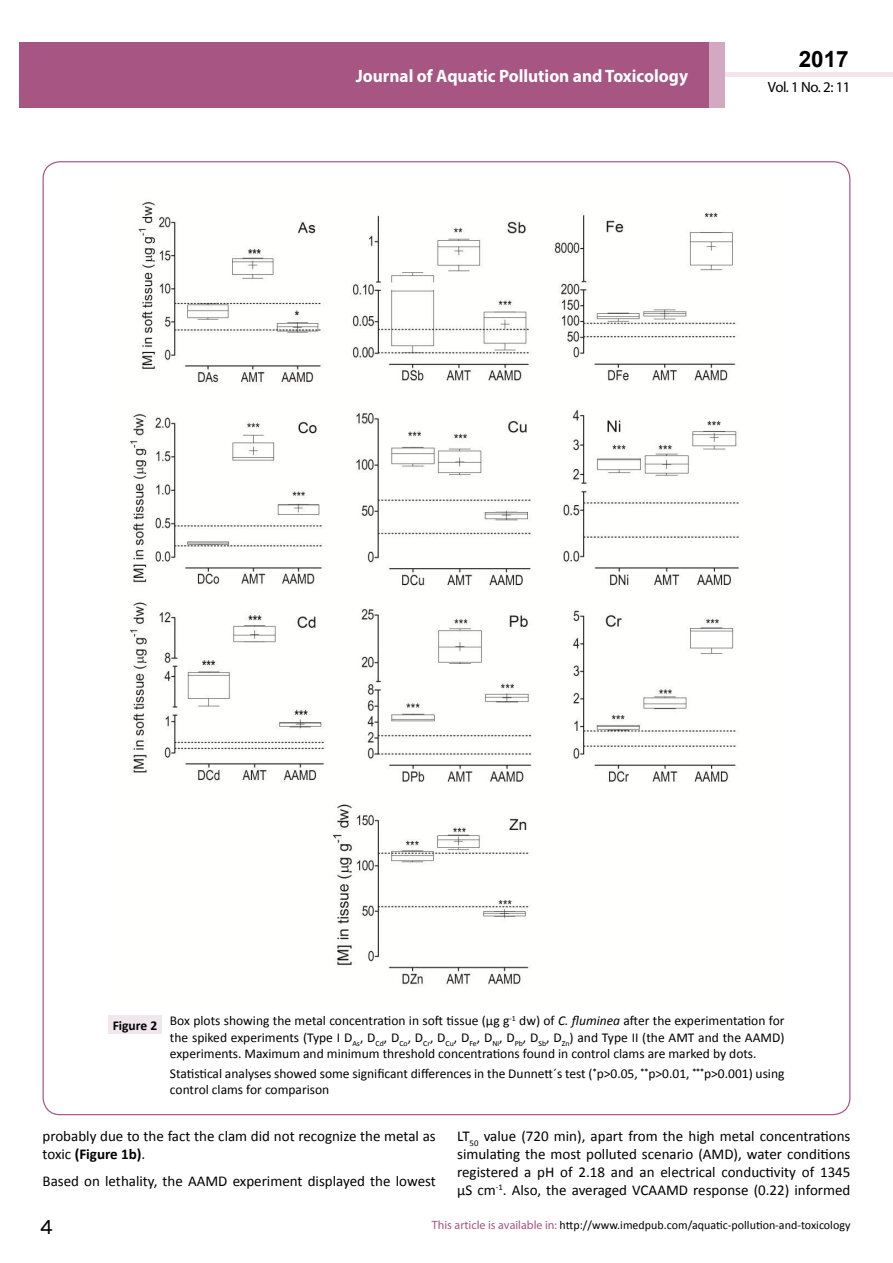
<style>
.page{position:relative;width:893px;height:1263px;background:#fff}
.page>*{position:absolute;margin:0;border:0;box-sizing:border-box;transform-origin:0 0}
.t1{font:25.5px "Tunga";color:#000}
.t2{font:700 22.5px "Arial";color:#000}
.t3{font:700 18px "Myriad Pro";color:#fff;scale:.96 1}
.t4{font:15px/18px "Calibri";color:#000}
.t5{font:14.85px "Myriad Pro";letter-spacing:-.03em;color:#000}
.t6{font:13.5px/16.2px "Calibri";color:#000;text-align:justify}
.t7{font:12px "Calibri";color:#000}
.s1{font-weight:700}
.s2{font-style:italic}
.s3{font-family:"Myriad Pro";color:#a75583}
</style>
<div class="page">
<hr style="left:725px;top:72px;width:168px;height:4px;background:#f0e6eb">
<div style="left:19px;top:42px;width:690px;height:66px;background:#a75583"></div>
<div style="left:709px;top:42px;width:16px;height:66px;background:#d2a9c0"></div>
<img style="left:130px;top:202px;width:609px;height:785px">
<div style="left:108px;top:1015px;width:53px;height:19px;background:#f0e6eb"></div>
<h3 class="t3" style="left:356px;top:64px;width:348px">Journal of Aquatic Pollution and Toxicology</h3>
<h3 class="t3" style="left:585px;top:75px;width:128px">ISSN 1698-9465</h3>
<h2 class="t2" style="left:799px;top:44px;width:52px">2017</h2>
<p class="t5" style="left:768px;top:78px;width:84px">Vol. 1 No. 2: 11</p>
<p class="t6" style="left:170px;top:1013px;width:616px;text-indent:-57px"><span class="s1">Figure 2</span> Box plots showing the metal concentration in soft tissue (µg g<sup>-1</sup> dw) of <span class="s2">C. fluminea</span> after the experimentation for the spiked experiments (Type I D<sub>As</sub>, D<sub>Cd</sub>, D<sub>Co</sub>, D<sub>Cr</sub>, D<sub>Cu</sub>, D<sub>Fe</sub>, D<sub>Ni</sub>, D<sub>Pb</sub>, D<sub>Sb</sub>, D<sub>Zn</sub>) and Type II (the AMT and the AAMD) experiments. Maximum and minimum threshold concentrations found in control clams are marked by dots.</p>
<p class="t6" style="left:170px;top:1066px;width:616px">Statistical analyses showed some significant differences in the Dunnett´s test (<sup>*</sup>p&gt;0.05, <sup>**</sup>p&gt;0.01, <sup>***</sup>p&gt;0.001) using control clams for comparison</p>
<p class="t4" style="left:43px;top:1127px;width:395px">probably due to the fact the clam did not recognize the metal as toxic <span class="s1">(Figure 1b)</span>.</p>
<p class="t4" style="left:43px;top:1172px;width:395px">Based on lethality, the AAMD experiment displayed the lowest</p>
<p class="t4" style="left:457px;top:1127px;width:395px;text-align:justify">LT<sub>50</sub> value (720 min), apart from the high metal concentrations simulating the most polluted scenario (AMD), water conditions registered a pH of 2.18 and an electrical conductivity of 1345 µS cm<sup>-1</sup>. Also, the averaged VCAAMD response (0.22) informed</p>
<h1 class="t1" style="left:40px;top:1210px;width:15px">4</h1>
<p class="t7" style="left:432px;top:1218px;width:420px"><span class="s3">This article is available in:</span> http://www.imedpub.com/aquatic-pollution-and-toxicology</p>
</div>
